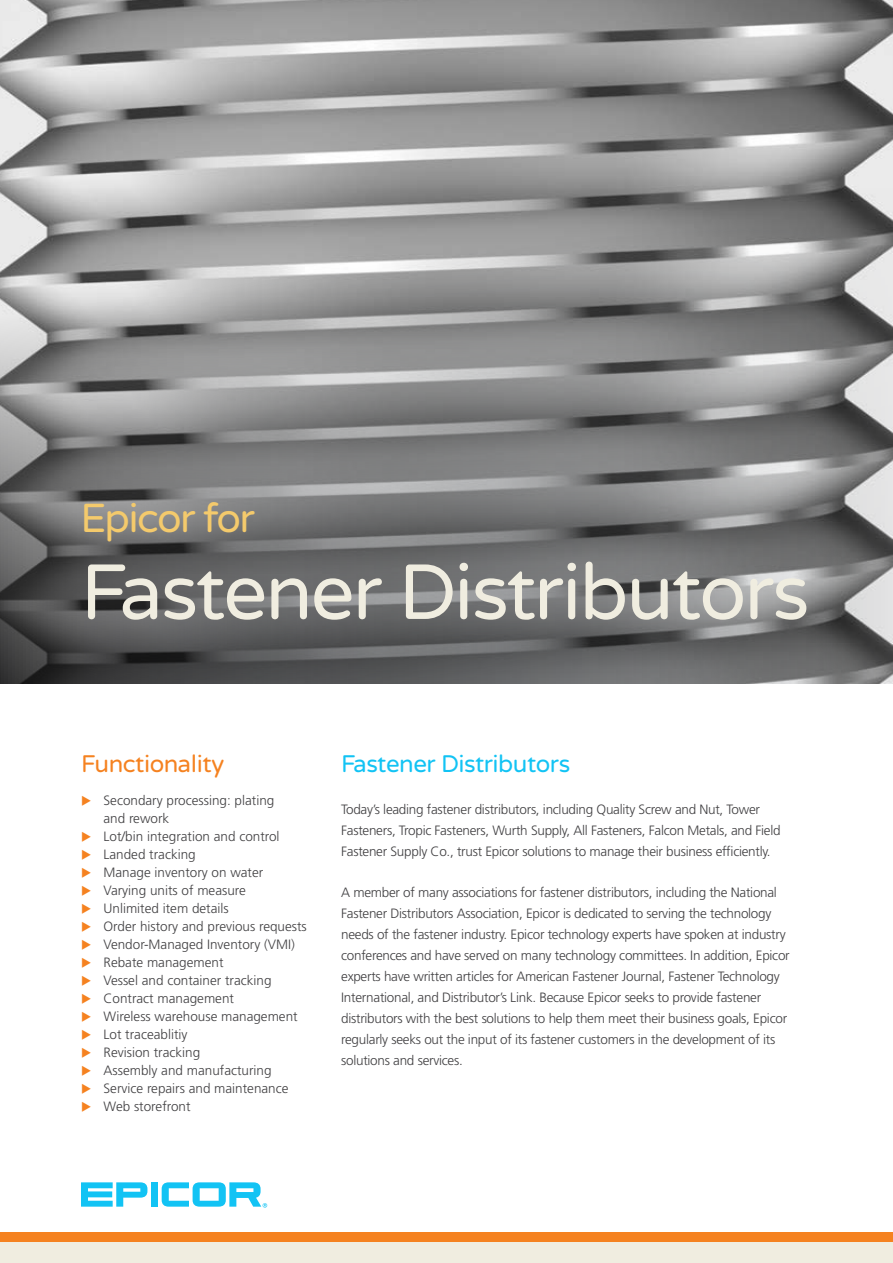
<style>
.page{position:relative;width:893px;height:1263px;background:#fff}
.page>*{position:absolute;margin:0;border:0;box-sizing:border-box;transform-origin:0 0}
.t1{font:78px "Varela Round";letter-spacing:-.03em;color:#f0ede0}
.t2{font:40.5px "Varela Round";letter-spacing:-.04em;color:#f4ca6c}
.Body_Heading{font:24px "Varela Round";letter-spacing:-.02em;color:#12c3f4}
.Functionality_Headin{font:24px "Varela Round";letter-spacing:-.02em;color:#f58220}
.Body_Copy{font:300 13.5px/21px "Frutiger LT Std";letter-spacing:-.02em;color:#414042}
.Body_Copy-2{font:300 13.5px/18px "Frutiger LT Std";color:#414042}
.Body_Intro-_1st_page{font:300 13.5px/21px "Frutiger LT Std";letter-spacing:-.02em;color:#414042}
</style>
<div class="page">
<div style="left:0;top:1232px;width:893px;height:10px;background:#f58220"></div>
<div style="left:0;top:1242px;width:893px;height:21px;background:#f0ede0"></div>
<div style="left:151px;top:1182px;width:7px;height:25px;background:#12c3f4"></div>
<svg style="left:81px;top:1182px;width:66px;height:25px"></svg>
<svg style="left:162px;top:1182px;width:105px;height:26px"></svg>
<img style="left:0;top:0;width:893px;height:189px">
<svg style="left:0;top:189px;width:893px;height:495px;background:#828383"></svg>
<h2 class="t2" style="left:80px;top:495px;width:176px">Epicor for</h2>
<h1 class="t1" style="left:80px;top:547px;width:730px">Fastener Distributors</h1>
<p class="Functionality_Headin" style="left:81px;top:750px;width:145px">Functionality</p>
<p class="Body_Copy-2" style="left:104px;top:792px;width:172px">Secondary processing: plating and rework</p>
<p class="Body_Copy-2" style="left:104px;top:828px;width:178px">Lot/bin integration and control</p>
<p class="Body_Copy-2" style="left:104px;top:846px;width:94px">Landed tracking</p>
<p class="Body_Copy-2" style="left:104px;top:864px;width:161px">Manage inventory on water</p>
<p class="Body_Copy-2" style="left:104px;top:882px;width:144px">Varying units of measure</p>
<p class="Body_Copy-2" style="left:104px;top:900px;width:127px">Unlimited item details</p>
<p class="Body_Copy-2" style="left:104px;top:918px;width:205px">Order history and previous requests</p>
<p class="Body_Copy-2" style="left:104px;top:936px;width:193px">Vendor-Managed Inventory (VMI)</p>
<p class="Body_Copy-2" style="left:104px;top:954px;width:122px">Rebate management</p>
<p class="Body_Copy-2" style="left:104px;top:972px;width:170px">Vessel and container tracking</p>
<p class="Body_Copy-2" style="left:104px;top:990px;width:132px">Contract management</p>
<p class="Body_Copy-2" style="left:104px;top:1008px;width:196px">Wireless warehouse management</p>
<p class="Body_Copy-2" style="left:104px;top:1026px;width:85px">Lot traceablitiy</p>
<p class="Body_Copy-2" style="left:104px;top:1044px;width:98px">Revision tracking</p>
<p class="Body_Copy-2" style="left:104px;top:1062px;width:170px">Assembly and manufacturing</p>
<p class="Body_Copy-2" style="left:104px;top:1080px;width:187px">Service repairs and maintenance</p>
<p class="Body_Copy-2" style="left:104px;top:1098px;width:89px">Web storefront</p>
<p class="Body_Heading" style="left:341px;top:750px;width:231px">Fastener Distributors</p>
<p class="Body_Intro-_1st_page" style="left:341px;top:799px;width:441px">Today’s leading fastener distributors, including Quality Screw and Nut, Tower<br>Fasteners, Tropic Fasteners, Wurth Supply, All Fasteners, Falcon Metals, and Field<br>Fastener Supply Co., trust Epicor solutions to manage their business efficiently.</p>
<p class="Body_Copy" style="left:341px;top:882px;width:450px">A member of many associations for fastener distributors, including the National Fastener Distributors Association, Epicor is dedicated to serving the technology needs of the fastener industry. Epicor technology experts have spoken at industry conferences and have served on many technology committees. In addition, Epicor experts have written articles for American Fastener Journal, Fastener Technology International, and Distributor’s Link. Because Epicor seeks to provide fastener distributors with the best solutions to help them meet their business goals, Epicor regularly seeks out the input of its fastener customers in the development of its solutions and services.</p>
</div>
